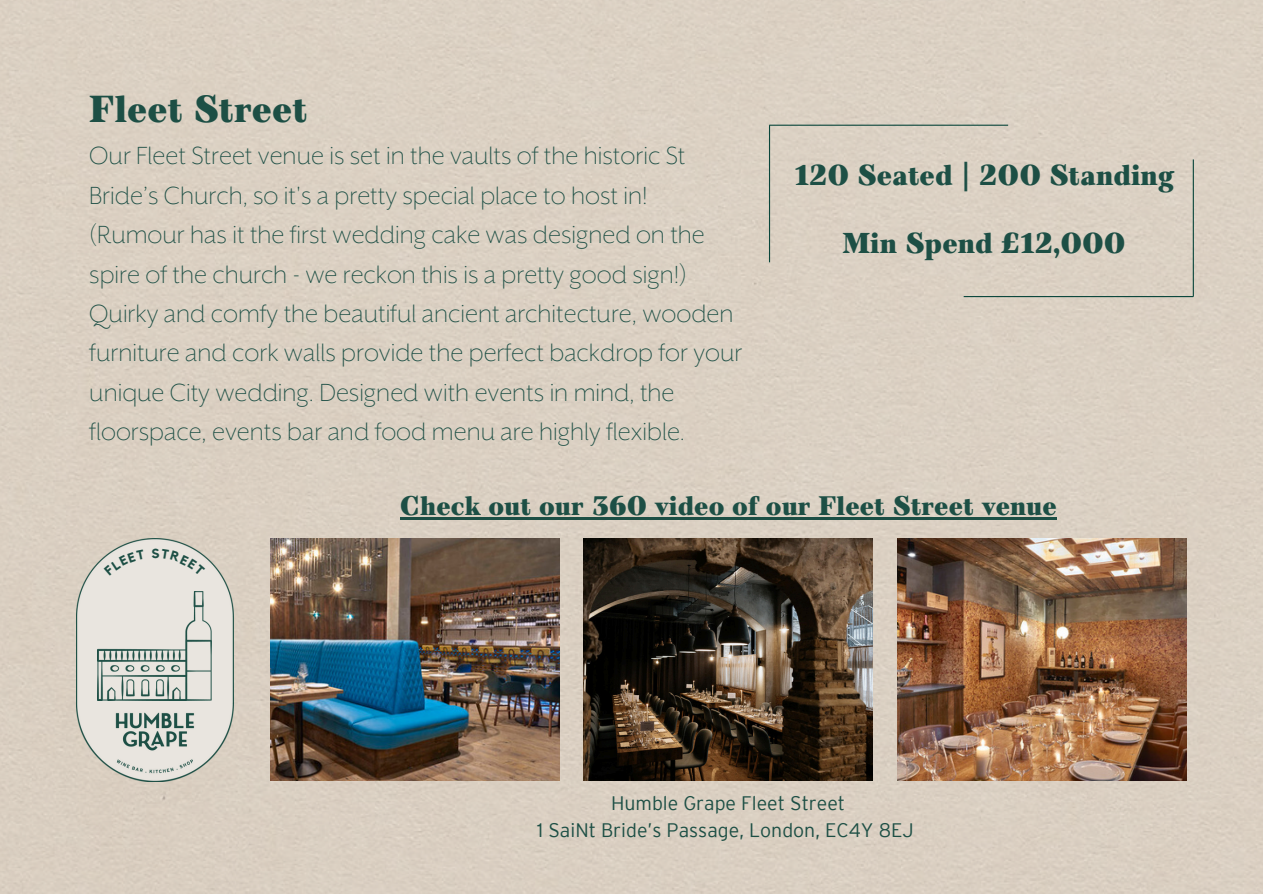
<style>
.page{position:relative;width:1263px;height:894px;background:#fff}
.page>*{position:absolute;margin:0;border:0;box-sizing:border-box;transform-origin:0 0}
.t1{font:900 37.5px "TT Barrels";color:#1d4f45}
.t2{font:900 28.65px "TT Barrels";color:#1d4f45}
.t3{font:300 28.5px/39.3px "Mr Eaves XL San OT";color:#1d4f45}
.t4{font:900 26.7px "TT Barrels";color:#1d4f45}
.t5{font:300 19.5px/27px "Interstate";color:#1d4f45;text-align:center}
</style>
<div class="page">
<div style="left:0;top:0;width:1263px;height:893px;background:#dbd0c2"></div>
<img style="left:76px;top:538px;width:157px;height:242px">
<img style="left:97px;top:591px;width:115px;height:109px">
<img style="left:271px;top:538px;width:289px;height:242px">
<img style="left:584px;top:538px;width:289px;height:242px">
<img style="left:897px;top:538px;width:289px;height:242px">
<hr style="left:400px;top:517px;width:657px;height:2px;background:#1d4f45">
<hr style="left:769px;top:125px;width:1px;height:137px;background:#0a463b">
<hr style="left:769px;top:125px;width:239px;height:1px;background:#0a463b">
<hr style="left:1193px;top:159px;width:1px;height:137px;background:#0a463b">
<hr style="left:964px;top:296px;width:229px;height:1px;background:#0a463b">
<svg style="left:104px;top:549px;width:41px;height:26px"></svg>
<svg style="left:152px;top:548px;width:53px;height:27px"></svg>
<h1 class="t1" style="left:89px;top:87px;width:220px">Fleet Street</h1>
<p class="t3" style="left:89px;top:136px;width:655px">Our Fleet Street venue is set in the vaults of the historic St Bride’s Church, so it's a pretty special place to host in! (Rumour has it the first wedding cake was designed on the spire of the church - we reckon this is a pretty good sign!)<br>Quirky and comfy the beautiful ancient architecture, wooden furniture and cork walls provide the perfect backdrop for your unique City wedding. Designed with events in mind, the floorspace, events bar and food menu are highly flexible.</p>
<p class="t2" style="left:795px;top:158px;width:380px">120 Seated | 200 Standing</p>
<p class="t2" style="left:842px;top:227px;width:285px">Min Spend £12,000</p>
<p class="t4" style="left:400px;top:491px;width:658px">Check out our 360 video of our Fleet Street venue</p>
<p class="t5" style="left:537px;top:791px;width:378px">Humble Grape Fleet Street<br>1 SaiNt Bride’s Passage, London, EC4Y 8EJ</p>
</div>
